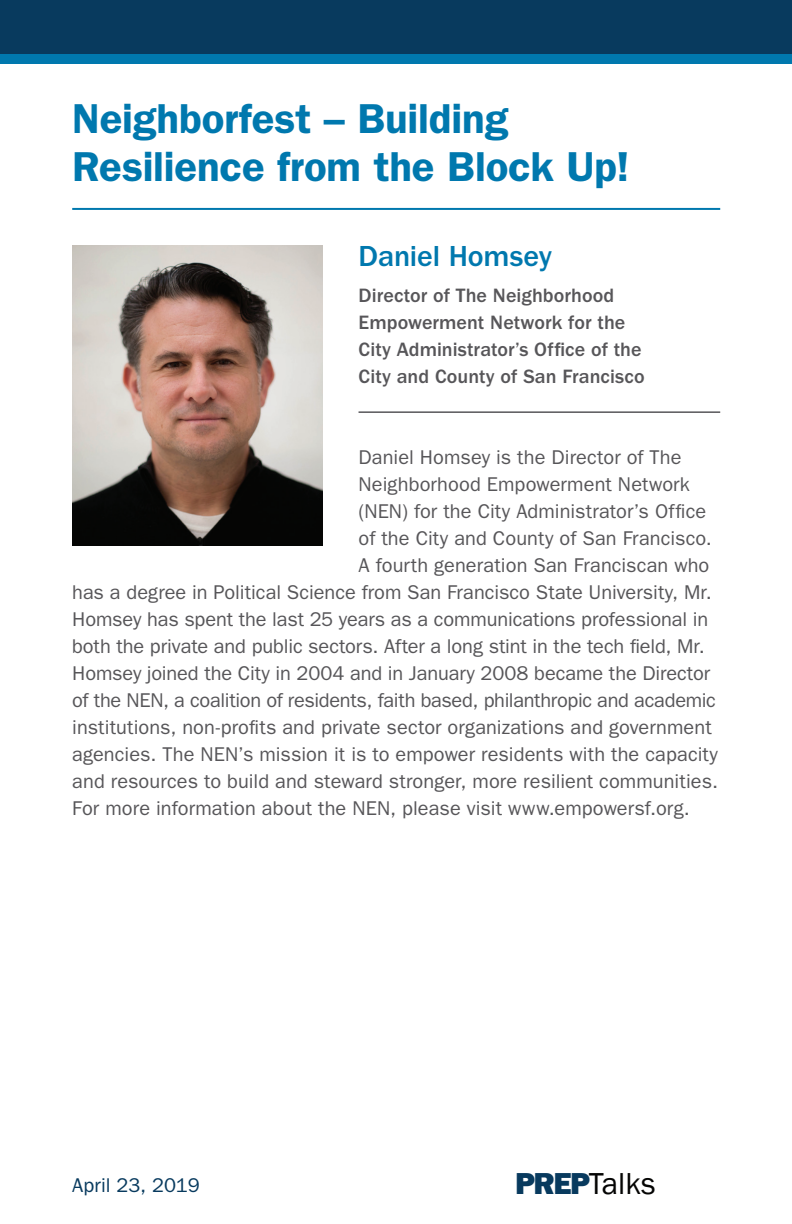
<style>
.page{position:relative;width:792px;height:1224px;background:#fff}
.page>*{position:absolute;margin:0;border:0;box-sizing:border-box;transform-origin:0 0}
.t1{font:600 42px/48px "ITC Franklin Gothic Std";letter-spacing:-.005em;color:#0078ae}
.t2{font:31.2px "Franklin Gothic";color:#050504}
.t3{font:500 30px "ITC Franklin Gothic Std";letter-spacing:-.005em;color:#0078ae}
.t4{font:20px "ITC Franklin Gothic Std";color:#575659}
.t5{font:500 20px/27px "ITC Franklin Gothic Std";letter-spacing:.005em;color:#575659}
.t6{font:20px "ITC Franklin Gothic Std";letter-spacing:-.005em;color:#083a5e}
.s1{font-weight:800;color:#083a5e}
</style>
<div class="page">
<div style="left:0;top:0;width:792px;height:62px;background:#083a5e"></div>
<div style="left:0;top:54px;width:792px;height:9px;background:#0078ae"></div>
<hr style="left:72px;top:208px;width:648px;height:2px;background:#0078ae">
<hr style="left:359px;top:411px;width:361px;height:2px;background:#575659">
<img style="left:72px;top:246px;width:251px;height:299px">
<h1 class="t1" style="left:72px;top:94px;width:559px">Neighborfest – Building<br>Resilience from the Block Up!</h1>
<h3 class="t3" style="left:359px;top:239px;width:195px">Daniel Homsey</h3>
<p class="t5" style="left:359px;top:282px;width:288px">Director of The Neighborhood<br>Empowerment Network for the<br>City Administrator’s Office of the<br>City and County of San Francisco</p>
<p class="t4" style="left:359px;top:446px;width:325px">Daniel Homsey is the Director of The</p>
<p class="t4" style="left:359px;top:473px;width:333px">Neighborhood Empowerment Network</p>
<p class="t4" style="left:359px;top:500px;width:349px">(NEN) for the City Administrator’s Office</p>
<p class="t4" style="left:359px;top:527px;width:355px">of the City and County of San Francisco.</p>
<p class="t4" style="left:359px;top:554px;width:352px">A fourth generation San Franciscan who</p>
<p class="t4" style="left:72px;top:581px;width:641px">has a degree in Political Science from San Francisco State University, Mr.</p>
<p class="t4" style="left:72px;top:608px;width:638px">Homsey has spent the last 25 years as a communications professional in</p>
<p class="t4" style="left:72px;top:635px;width:634px">both the private and public sectors. After a long stint in the tech field, Mr.</p>
<p class="t4" style="left:72px;top:662px;width:639px">Homsey joined the City in 2004 and in January 2008 became the Director</p>
<p class="t4" style="left:72px;top:689px;width:645px">of the NEN, a coalition of residents, faith based, philanthropic and academic</p>
<p class="t4" style="left:72px;top:716px;width:641px">institutions, non-profits and private sector organizations and government</p>
<p class="t4" style="left:72px;top:743px;width:647px">agencies. The NEN’s mission it is to empower residents with the capacity</p>
<p class="t4" style="left:72px;top:770px;width:647px">and resources to build and steward stronger, more resilient communities.</p>
<p class="t4" style="left:72px;top:797px;width:619px">For more information about the NEN, please visit www.empowersf.org.</p>
<p class="t6" style="left:72px;top:1173px;width:129px">April 23, 2019</p>
<h2 class="t2" style="left:515px;top:1164px;width:142px"><span class="s1">PREP</span>Talks</h2>
</div>
